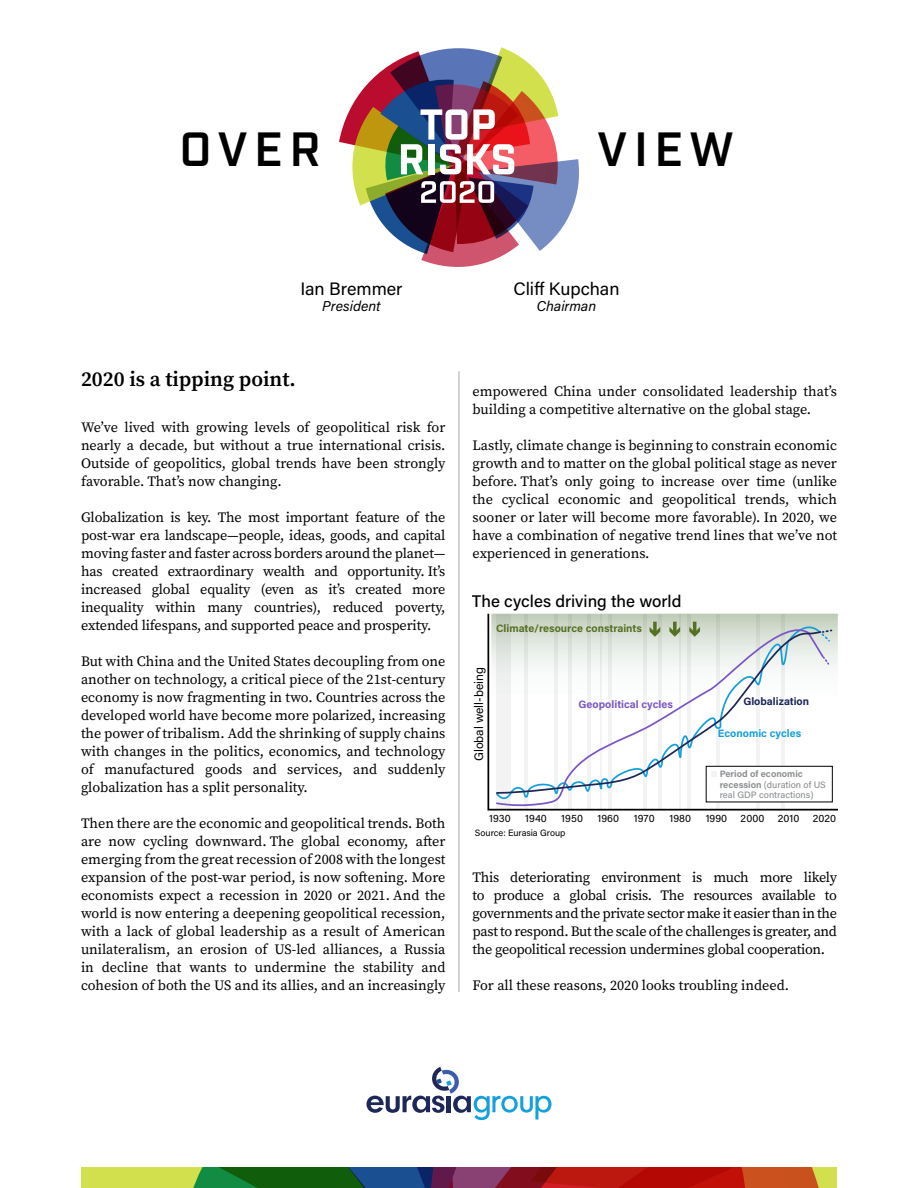
<style>
.page{position:relative;width:918px;height:1188px;background:#fff}
.page>*{position:absolute;margin:0;border:0;box-sizing:border-box;transform-origin:0 0}
.t1{font:600 48px "Industry";letter-spacing:.135em;color:#000}
.t2{font:600 21px "Source Serif Pro";color:#000}
.t3{font:18px "Acumin Pro";color:#000}
.t4{font:500 16.8px "Acumin Pro";color:#000}
.t5{font:14.25px/18px "Source Serif Pro";color:#000;text-align:justify}
.t6{font:italic 14.25px "Acumin Pro";color:#000}
.t7{font:12.3px "Acumin Pro";color:#000}
.t8{font:10.65px "Acumin Pro";letter-spacing:.005em;color:#000}
.t9{font:700 10.65px "Acumin Pro";letter-spacing:-.005em;color:#567024}
.t10{font:700 10.65px "Acumin Pro";color:#7b57c5}
.t11{font:700 10.65px "Acumin Pro";color:#16a0db}
.t12{font:700 10.65px "Acumin Pro";color:#1d2758}
.t13{font:500 9.3px/10.6px "Acumin Pro";color:#8d9092}
.t14{font:9.15px "Acumin Pro";color:#000}
.s1{font-weight:700}
</style>
<div class="page">
<svg style="left:81px;top:1167px;width:756px;height:21px;background:#835731"></svg>
<svg style="left:339px;top:47px;width:240px;height:220px"></svg>
<svg style="left:367px;top:1067px;width:184px;height:53px"></svg>
<svg style="left:487px;top:613px;width:351px;height:198px"></svg>
<svg style="left:495px;top:795px;width:317px;height:11px"></svg>
<svg style="left:495px;top:696px;width:327px;height:99px"></svg>
<svg style="left:491px;top:614px;width:347px;height:82px"></svg>
<svg style="left:711px;top:771px;width:6px;height:6px"></svg>
<hr style="left:459px;top:371px;width:1px;height:621px;background:#a7a9ac">
<h1 class="t1" style="left:180px;top:121px;width:142px">OVER</h1>
<h1 class="t1" style="left:597px;top:121px;width:138px">VIEW</h1>
<p class="t3" style="left:300px;top:276px;width:104px">Ian Bremmer</p>
<p class="t6" style="left:322px;top:296px;width:60px">President</p>
<h2 class="t2" style="left:81px;top:365px;width:216px">2020 is a tipping point.</h2>
<p class="t5" style="left:81px;top:418px;width:366px">We’ve lived with growing levels of geopolitical risk for nearly a decade, but without a true international crisis.<br>Outside of geopolitics, global trends have been strongly favorable. That’s now changing.</p>
<p class="t5" style="left:81px;top:508px;width:366px">Globalization is key. The most important feature of the post-war era landscape—people, ideas, goods, and capital moving faster and faster across borders around the planet— has created extraordinary wealth and opportunity. It’s increased global equality (even as it’s created more inequality within many countries), reduced poverty, extended lifespans, and supported peace and prosperity.</p>
<p class="t5" style="left:81px;top:652px;width:366px">But with China and the United States decoupling from one another on technology, a critical piece of the 21st-century economy is now fragmenting in two. Countries across the developed world have become more polarized, increasing the power of tribalism. Add the shrinking of supply chains with changes in the politics, economics, and technology of manufactured goods and services, and suddenly globalization has a split personality.</p>
<p class="t5" style="left:81px;top:814px;width:366px">Then there are the economic and geopolitical trends. Both are now cycling downward. The global economy, after emerging from the great recession of 2008 with the longest expansion of the post-war period, is now softening. More economists expect a recession in 2020 or 2021. And the world is now entering a deepening geopolitical recession, with a lack of global leadership as a result of American unilateralism, an erosion of US-led alliances, a Russia in decline that wants to undermine the stability and cohesion of both the US and its allies, and an increasingly</p>
<p class="t3" style="left:513px;top:276px;width:108px">Cliff Kupchan</p>
<p class="t6" style="left:537px;top:296px;width:61px">Chairman</p>
<p class="t5" style="left:473px;top:382px;width:366px">empowered China under consolidated leadership that’s building a competitive alternative on the global stage.</p>
<p class="t5" style="left:473px;top:436px;width:366px">Lastly, climate change is beginning to constrain economic growth and to matter on the global political stage as never before. That’s only going to increase over time (unlike the cyclical economic and geopolitical trends, which sooner or later will become more favorable). In 2020, we have a combination of negative trend lines that we’ve not experienced in generations.</p>
<p class="t4" style="left:472px;top:589px;width:211px">The cycles driving the world</p>
<p class="t9" style="left:496px;top:621px;width:147px">Climate/resource constraints</p>
<p class="t7" style="left:470px;top:761px;width:96px;rotate:-90deg">Global well-being</p>
<p class="t10" style="left:579px;top:697px;width:96px">Geopolitical cycles</p>
<p class="t12" style="left:743px;top:694px;width:67px">Globalization</p>
<p class="t11" style="left:718px;top:726px;width:85px">Economic cycles</p>
<p class="t13" style="left:720px;top:768px;width:108px"><span class="s1">Period of economic recession</span> (duration of US real GDP contractions)</p>
<p class="t8" style="left:489px;top:811px;width:23px">1930</p>
<p class="t8" style="left:525px;top:811px;width:23px">1940</p>
<p class="t8" style="left:561px;top:811px;width:23px">1950</p>
<p class="t8" style="left:597px;top:811px;width:23px">1960</p>
<p class="t8" style="left:634px;top:811px;width:22px">1970</p>
<p class="t8" style="left:670px;top:811px;width:23px">1980</p>
<p class="t8" style="left:706px;top:811px;width:23px">1990</p>
<p class="t8" style="left:741px;top:811px;width:25px">2000</p>
<p class="t8" style="left:778px;top:811px;width:60px">2010 2020</p>
<p class="t14" style="left:475px;top:826px;width:92px">Source: Eurasia Group</p>
<p class="t5" style="left:472px;top:868px;width:366px">This deteriorating environment is much more likely to produce a global crisis. The resources available to governments and the private sector make it easier than in the past to respond. But the scale of the challenges is greater, and the geopolitical recession undermines global cooperation.</p>
<p class="t5" style="left:472px;top:976px;width:318px">For all these reasons, 2020 looks troubling indeed.</p>
</div>
